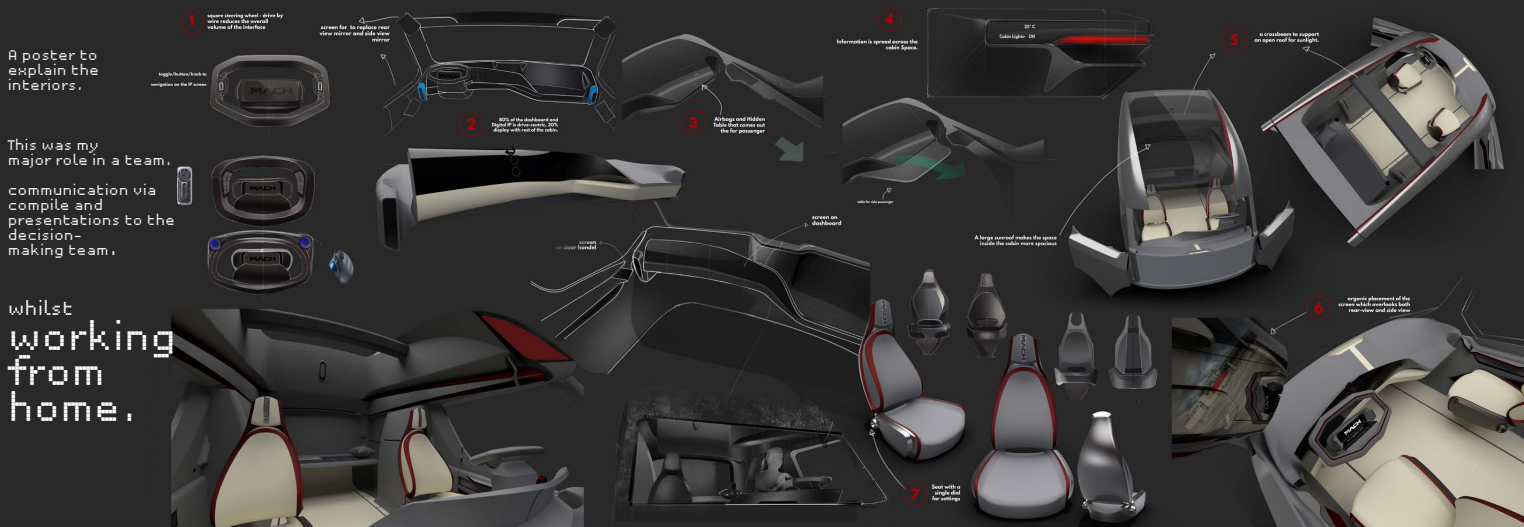
<style>
.page{position:relative;width:1524px;height:527px;background:#fff}
.page>*{position:absolute;margin:0;border:0;box-sizing:border-box;transform-origin:0 0}
.t1{font:30px/35px "Unibody 8 Pro";color:#fff}
.t2{font:15px "Unibody 8 Pro";color:#fff}
.t3{font:11.25px/15px "Unibody 8 Pro";color:#fff}
.s1{font-size:15px}
</style>
<div class="page">
<img style="left:150px;top:0;width:1374px;height:526px">
<div style="left:0;top:0;width:150px;height:526px;background:#292929"></div>
<p class="t3" style="left:8px;top:47px;width:93px">A poster to explain the interiors.</p>
<p class="t3" style="left:8px;top:137px;width:165px">This was my<br>major role in a team.</p>
<p class="t3" style="left:8px;top:182px;width:169px">communication via compile and presentations to the decision-<br>making team<span class="s1">.</span></p>
<h2 class="t2" style="left:8px;top:296px;width:67px">whilst</h2>
<h1 class="t1" style="left:8px;top:319px;width:170px">working from home.</h1>
</div>
